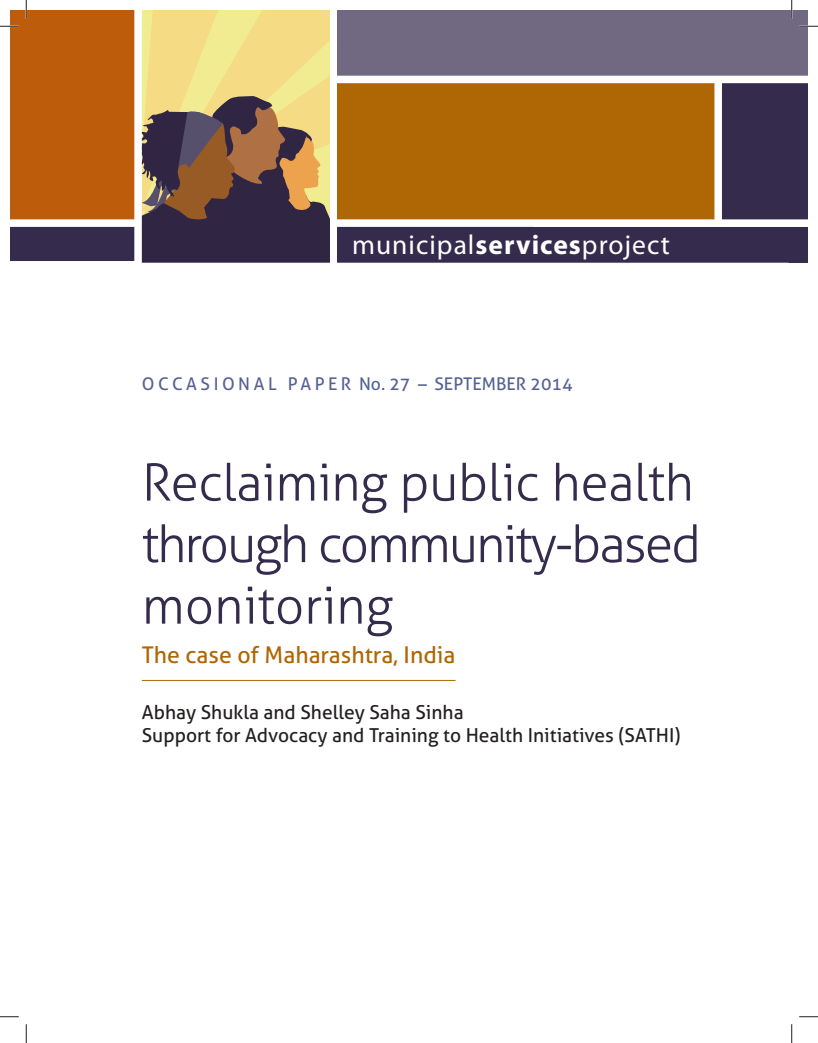
<style>
.page{position:relative;width:818px;height:1043px;background:#fff}
.page>*{position:absolute;margin:0;border:0;box-sizing:border-box;transform-origin:0 0}
.t1{font:300 51.25px/61.5px "Aller";letter-spacing:-.01em;color:#352c4d}
.t2{font:27.5px "Myriad Pro";letter-spacing:.04em;color:#fff}
.t3{font:23.12px "Aller";color:#af6605}
.t4{font:19.25px/23px "Aller";color:#241f1f}
.t5{font:17.5px "Aller";color:#556393}
.s1{font-weight:700}
</style>
<div class="page">
<hr style="left:142px;top:680px;width:313px;height:1px;background:#af6605">
<div style="left:278px;top:227px;width:529px;height:36px;background:#352c4d"></div>
<div style="left:10px;top:225px;width:523px;height:36px;background:#352c4d"></div>
<div style="left:10px;top:10px;width:131px;height:213px;background:#bd5c0a"></div>
<div style="left:278px;top:76px;width:522px;height:144px;background:#af6605"></div>
<div style="left:718px;top:76px;width:89px;height:144px;background:#352c4d"></div>
<div style="left:278px;top:10px;width:529px;height:69px;background:#716881"></div>
<div style="left:714px;top:81px;width:8px;height:144px;background:#fff"></div>
<div style="left:329px;top:10px;width:8px;height:257px;background:#fff"></div>
<div style="left:333px;top:76px;width:474px;height:7px;background:#fff"></div>
<svg style="left:142px;top:10px;width:187px;height:253px;background:#9d8662"></svg>
<div style="left:333px;top:219px;width:474px;height:8px;background:#fff"></div>
<div style="left:10px;top:219px;width:128px;height:8px;background:#fff"></div>
<div style="left:134px;top:10px;width:8px;height:257px;background:#fff"></div>
<svg style="left:0;top:25px;width:19px;height:2px"></svg>
<svg style="left:799px;top:25px;width:19px;height:2px"></svg>
<svg style="left:0;top:1016px;width:19px;height:1px"></svg>
<svg style="left:799px;top:1016px;width:19px;height:1px"></svg>
<svg style="left:25px;top:0;width:2px;height:19px"></svg>
<svg style="left:25px;top:1024px;width:2px;height:18px"></svg>
<svg style="left:791px;top:0;width:1px;height:19px"></svg>
<svg style="left:791px;top:1024px;width:1px;height:18px"></svg>
<h2 class="t2" style="left:352px;top:228px;width:319px">municipal<span class="s1">services</span>project</h2>
<p class="t5" style="left:142px;top:373px;width:58px">Occasio</p>
<p class="t5" style="left:238px;top:373px;width:336px">n a l Pap er No. 27 – SEPTEMBER 2014</p>
<h1 class="t1" style="left:142px;top:451px;width:560px">Reclaiming public health through community-based monitoring</h1>
<p class="t3" style="left:142px;top:640px;width:315px">The case of Maharashtra, India</p>
<p class="t4" style="left:142px;top:700px;width:540px">Abhay Shukla and Shelley Saha Sinha<br>Support for Advocacy and Training to Health Initiatives (SATHI)</p>
</div>
